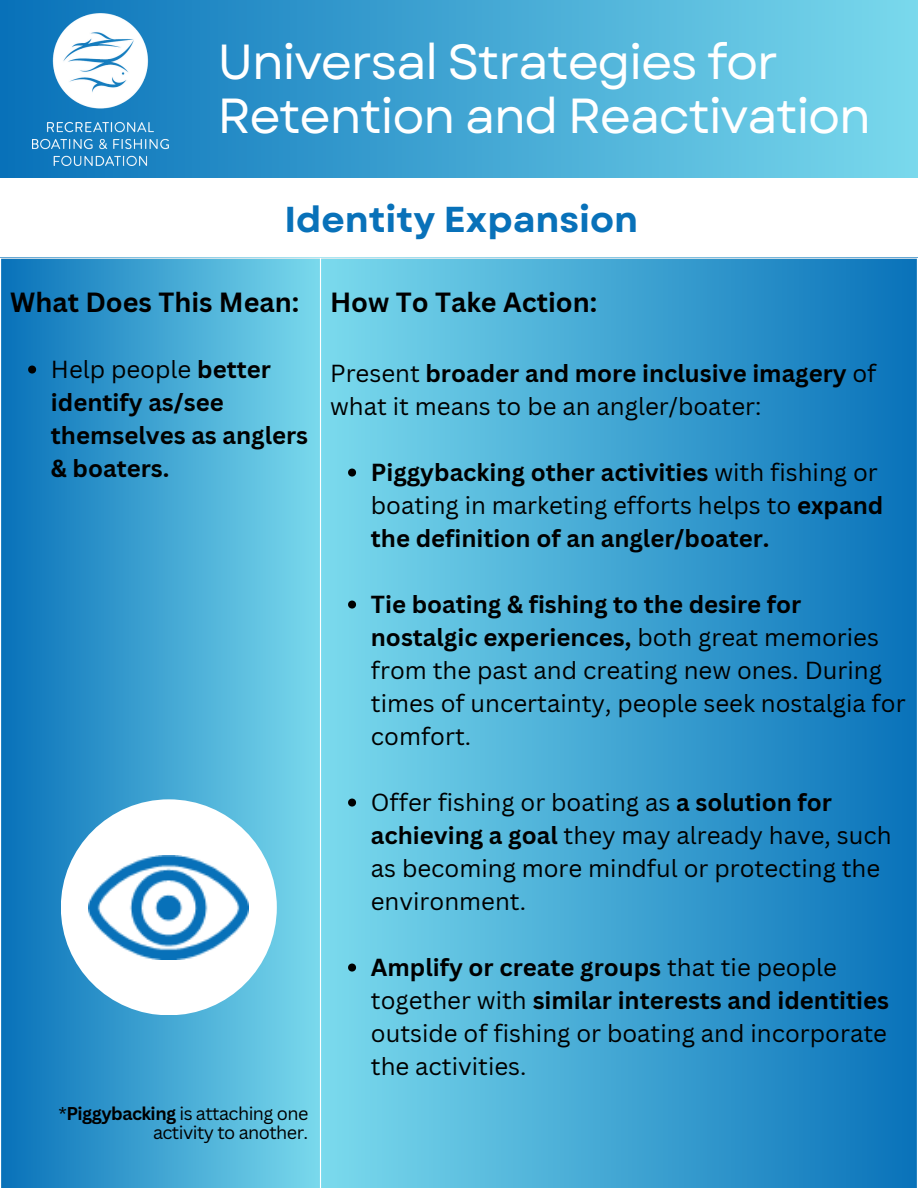
<style>
.page{position:relative;width:918px;height:1188px;background:#fff}
.page>*{position:absolute;margin:0;border:0;box-sizing:border-box;transform-origin:0 0}
.t1{font:49.2px/54px "Garet";letter-spacing:-.03em;color:#fff}
.t2{font:700 36px "Garet";color:#0871b9}
.t3{font:700 27px "Canva Sans";color:#000}
.t4{font:24px/33px "Canva Sans";color:#000}
.t5{font:700 24px/33px "Canva Sans";color:#000}
.t6{font:18px/19.2px "Canva Sans";letter-spacing:-.03em;color:#000;text-align:right}
.s1{font-weight:400}
.s2{font-weight:700}
</style>
<div class="page">
<div style="left:0;top:258px;width:321px;height:930px;background:linear-gradient(to right,#0871b9,#7ad9ec)"></div>
<div style="left:320px;top:258px;width:598px;height:930px;background:linear-gradient(to right,#7bdaed,#0972b9)"></div>
<svg style="left:28px;top:366px;width:8px;height:8px"></svg>
<svg style="left:348px;top:469px;width:8px;height:8px"></svg>
<svg style="left:348px;top:601px;width:8px;height:8px"></svg>
<svg style="left:348px;top:799px;width:8px;height:8px"></svg>
<svg style="left:348px;top:964px;width:8px;height:8px"></svg>
<hr style="left:0;top:259px;width:1px;height:929px;background:#fff">
<hr style="left:320px;top:259px;width:1px;height:929px;background:#fff">
<hr style="left:917px;top:259px;width:1px;height:929px;background:#fff">
<hr style="left:0;top:258px;width:918px;height:1px;background:#fff">
<hr style="left:0;top:1187px;width:918px;height:1px;background:#fff">
<div style="left:0;top:0;width:918px;height:177px;background:linear-gradient(to right,#0871b9,#79d9ec)"></div>
<img style="left:33px;top:14px;width:136px;height:151px">
<div style="left:61px;top:799px;width:216px;height:216px;background:#fff;border-radius:50%"></div>
<img style="left:89px;top:856px;width:160px;height:103px">
<p class="t1" style="left:217px;top:35px;width:655px">Universal Strategies for<br>Retention and Reactivation</p>
<p class="t2" style="left:284px;top:194px;width:355px">Identity Expansion</p>
<p class="t3" style="left:10px;top:283px;width:291px">What Does This Mean:</p>
<h1 class="t5" style="left:51px;top:352px;width:259px"><span class="s1">Help people</span> better identify as/see themselves as anglers &amp; boaters.</h1>
<p class="t6" style="left:58px;top:1104px;width:251px">*<span class="s2">Piggybacking</span> is attaching one activity to another.</p>
<h2 class="t3" style="left:330px;top:283px;width:269px">How To Take Action:</h2>
<p class="t4" style="left:330px;top:356px;width:548px">Present <span class="s2">broader and more inclusive imagery</span> of what it means to be an angler/boater:</p>
<p class="t5" style="left:371px;top:455px;width:514px">Piggybacking other activities <span class="s1">with fishing or boating in marketing efforts helps to</span> expand the definition of an angler/boater.</p>
<p class="t4" style="left:371px;top:587px;width:536px"><span class="s2">Tie boating &amp; fishing to the desire for nostalgic experiences,</span> both great memories from the past and creating new ones. During times of uncertainty, people seek nostalgia for comfort.</p>
<p class="t4" style="left:371px;top:785px;width:522px">Offer fishing or boating as <span class="s2">a solution for achieving a goal</span> they may already have, such as becoming more mindful or protecting the environment.</p>
<p class="t4" style="left:371px;top:950px;width:520px"><span class="s2">Amplify or create groups</span> that tie people together with <span class="s2">similar interests and identities </span>outside of fishing or boating and incorporate the activities.</p>
</div>
